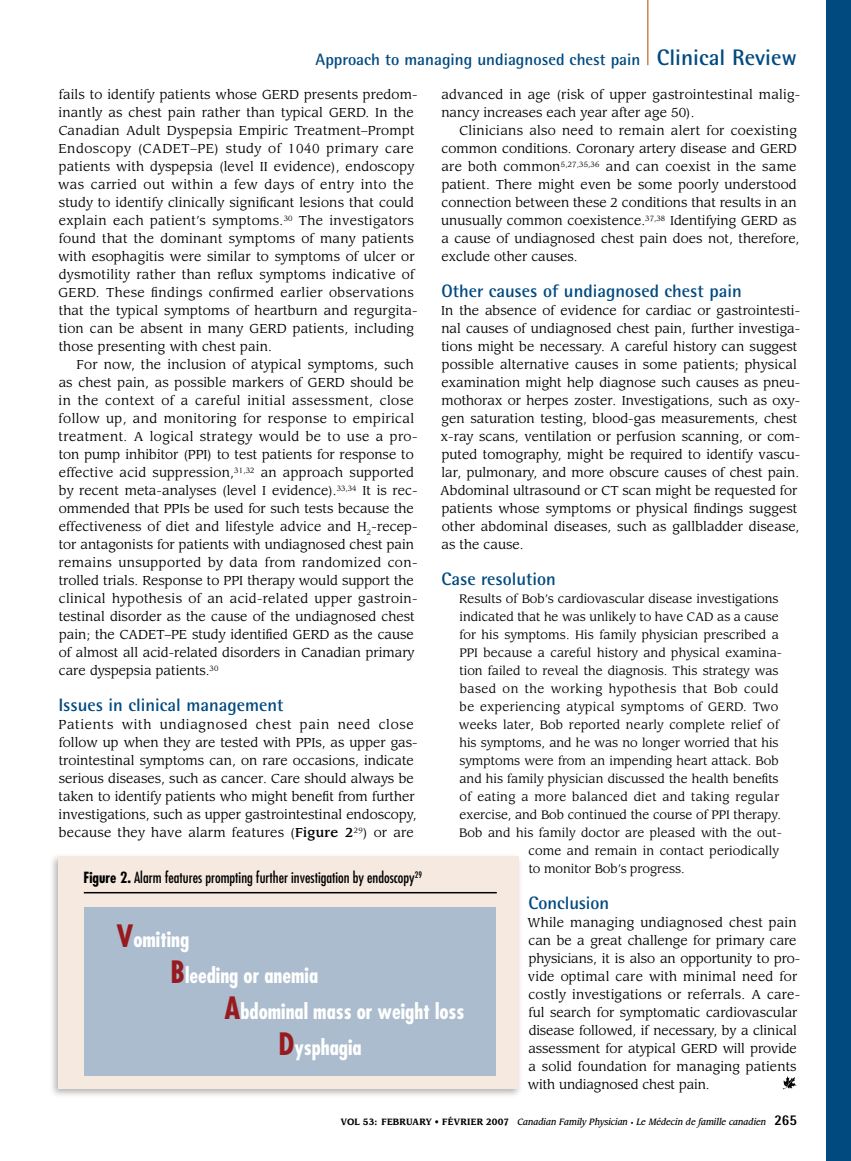
<style>
.page{position:relative;width:851px;height:1161px;background:#fff}
.page>*{position:absolute;margin:0;border:0;box-sizing:border-box;transform-origin:0 0}
.t1{font:700 condensed 21px "Futura";color:#fff}
.t2{font:700 18px "Rotis Semi Sans Std";color:#004a80}
.t3{font:700 16.5px "Rotis Semi Sans Std";color:#004a80}
.t4{font:condensed 15px "Futura";color:#010101}
.t5{font:12.75px/18px "Leawood Std";letter-spacing:.005em;color:#000}
.t6{font:12px "Leawood Std";color:#000}
.t7{font:12px "Leawood Std";letter-spacing:.025em;color:#000}
.t8{font:12px "Leawood Std";letter-spacing:.03em;color:#000}
.t9{font:12px "Leawood Std";letter-spacing:.04em;color:#000}
.t10{font:italic 500 9px "Leawood Std";color:#000;scale:.9 1}
.s1{font-size:22.5px}
.s2{font-weight:500}
.s3{font-weight:700}
.s4{font-size:30px;color:#971b1e}
.s5{font-weight:700;font-style:normal}
.s6{font-style:normal;font-size:6px}
.s7{font-family:"Rotis Semi Sans Std";font-weight:800;font-style:normal;font-size:15px}
</style>
<div class="page">
<div style="left:826px;top:0;width:24px;height:1161px;background:#004a80"></div>
<hr style="left:647px;top:0;width:1px;height:65px;background:#cb8354">
<svg style="left:782px;top:1076px;width:15px;height:13px"></svg>
<div style="left:47px;top:851px;width:477px;height:249px;background:#000;opacity:.3"></div>
<div style="left:58px;top:856px;width:461px;height:233px;background:#f5e9e0"></div>
<div style="left:85px;top:908px;width:411px;height:168px;background:#abbcce"></div>
<hr style="left:84px;top:892px;width:412px;height:1px;background:#010101">
<p class="t3" style="left:315px;top:49px;width:483px">Approach to managing undiagnosed chest pain <span class="s1">Clinical Review</span></p>
<p class="t5" style="left:58px;top:86px;width:361px">fails to identify patients whose GERD presents predom&shy;inantly as chest pain rather than typical GERD. In the Canadian Adult Dyspepsia Empiric Treatment–Prompt Endoscopy (CADET–PE) study of 1040 primary care patients with dyspepsia (level II evidence), endoscopy was carried out within a few days of entry into the study to identify clinically significant lesions that could explain each patient’s symptoms.<sup>30</sup> The investigators found that the dominant symptoms of many patients with esophagitis were similar to symptoms of ulcer or dysmotility rather than reflux symptoms indicative of GERD. These findings confirmed earlier observations that the typical symptoms of heartburn and regurgita&shy;tion can be absent in many GERD patients, including those presenting with chest pain.</p>
<p class="t5" style="left:59px;top:356px;width:360px;text-indent:18px">For now, the inclusion of atypical symptoms, such as chest pain, as possible markers of GERD should be in the context of a careful initial assessment, close follow up, and monitoring for response to empirical treatment. A logical strategy would be to use a pro&shy;ton pump inhibitor (PPI) to test patients for response to effective acid suppression,<sup>31,32</sup> an approach supported by recent meta-analyses (level I evidence).<sup>33,34</sup> It is rec&shy;ommended that PPIs be used for such tests because the effectiveness of diet and lifestyle advice and H<sub>2</sub>-recep&shy;tor antagonists for patients with undiagnosed chest pain remains unsupported by data from randomized con&shy;trolled trials. Response to PPI therapy would support the clinical hypothesis of an acid-related upper gastroin&shy;testinal disorder as the cause of the undiagnosed chest pain; the CADET–PE study identified GERD as the cause of almost all acid-related disorders in Canadian primary care dyspepsia patients.<sup>30</sup></p>
<h2 class="t2" style="left:58px;top:694px;width:226px">Issues in clinical management</h2>
<p class="t5" style="left:59px;top:716px;width:360px">Patients with undiagnosed chest pain need close follow up when they are tested with PPIs, as upper gas&shy;trointestinal symptoms can, on rare occasions, indicate serious diseases, such as cancer. Care should always be taken to identify patients who might benefit from further investigations, such as upper gastrointestinal endoscopy, because they have alarm features (<span class="s2">Figure 2</span><sup>29</sup>) or are</p>
<p class="t5" style="left:441px;top:86px;width:360px">advanced in age (risk of upper gastrointestinal malig&shy;nancy increases each year after age 50).</p>
<p class="t5" style="left:441px;top:122px;width:359px;text-indent:18px">Clinicians also need to remain alert for coexisting common conditions. Coronary artery disease and GERD are both common<sup>5,27,35,36</sup> and can coexist in the same patient. There might even be some poorly understood connection between these 2 conditions that results in an unusually common coexistence.<sup>37,38</sup> Identifying GERD as a cause of undiagnosed chest pain does not, therefore, exclude other causes.</p>
<h2 class="t2" style="left:441px;top:280px;width:302px">Other causes of undiagnosed chest pain</h2>
<p class="t5" style="left:440px;top:302px;width:361px">In the absence of evidence for cardiac or gastrointesti&shy;nal causes of undiagnosed chest pain, further investiga&shy;tions might be necessary. A careful history can suggest possible alternative causes in some patients; physical examination might help diagnose such causes as pneu&shy;mothorax or herpes zoster. Investigations, such as oxy&shy;gen saturation testing, blood-gas measurements, chest x-ray scans, ventilation or perfusion scanning, or com&shy;puted tomography, might be required to identify vascu&shy;lar, pulmonary, and more obscure causes of chest pain.<br>Abdominal ultrasound or CT scan might be requested for patients whose symptoms or physical findings suggest other abdominal diseases, such as gallbladder disease, as the cause.</p>
<h2 class="t2" style="left:441px;top:568px;width:116px">Case resolution</h2>
<p class="t6" style="left:459px;top:592px;width:321px">Results of Bob’s cardiovascular disease investigations</p>
<p class="t6" style="left:459px;top:610px;width:320px">indicated that he was unlikely to have CAD as a cause</p>
<p class="t6" style="left:459px;top:628px;width:321px">for his symptoms. His family physician prescribed a</p>
<p class="t6" style="left:459px;top:646px;width:324px">PPI because a careful history and physical examina-</p>
<p class="t6" style="left:459px;top:664px;width:320px">tion failed to reveal the diagnosis. This strategy was</p>
<p class="t9" style="left:459px;top:682px;width:320px">based on the working hypothesis that Bob could</p>
<p class="t8" style="left:459px;top:700px;width:320px">be experiencing atypical symptoms of GERD. Two</p>
<p class="t6" style="left:459px;top:718px;width:321px">weeks later, Bob reported nearly complete relief of</p>
<p class="t6" style="left:459px;top:736px;width:320px">his symptoms, and he was no longer worried that his</p>
<p class="t6" style="left:459px;top:754px;width:321px">symptoms were from an impending heart attack. Bob</p>
<p class="t6" style="left:459px;top:772px;width:321px">and his family physician discussed the health benefits</p>
<p class="t7" style="left:459px;top:790px;width:321px">of eating a more balanced diet and taking regular</p>
<p class="t6" style="left:459px;top:808px;width:323px">exercise, and Bob continued the course of PPI therapy.</p>
<p class="t6" style="left:459px;top:826px;width:324px">Bob and his family doctor are pleased with the out-</p>
<p class="t6" style="left:528px;top:844px;width:252px">come and remain in contact periodically</p>
<p class="t6" style="left:528px;top:862px;width:157px">to monitor Bob’s progress.</p>
<h2 class="t2" style="left:528px;top:892px;width:82px">Conclusion</h2>
<p class="t5" style="left:527px;top:914px;width:274px">While managing undiagnosed chest pain can be a great challenge for primary care physicians, it is also an opportunity to pro&shy;vide optimal care with minimal need for costly investigations or referrals. A care&shy;ful search for symptomatic cardiovascular disease followed, if necessary, by a clinical assessment for atypical GERD will provide a solid foundation for managing patients with undiagnosed chest pain.</p>
<p class="t4" style="left:83px;top:868px;width:340px"><span class="s3">Figure 2.</span> Alarm features prompting further investigation by endoscopy<sup>29</sup></p>
<h1 class="t1" style="left:116px;top:926px;width:74px"><span class="s4">V</span>omiting</h1>
<h1 class="t1" style="left:170px;top:962px;width:149px"><span class="s4">B</span>leeding or anemia</h1>
<h1 class="t1" style="left:224px;top:998px;width:241px"><span class="s4">A</span>bdominal mass or weight loss</h1>
<h1 class="t1" style="left:278px;top:1034px;width:85px"><span class="s4">D</span>ysphagia</h1>
<p class="t10" style="left:341px;top:1116px;width:508px"><span class="s5">VOL 53: FEBRUARY • FÉVRIER 2007</span> Canadian Family Physician <span class="s6">•</span> Le Médecin de famille canadien <span class="s7">265</span></p>
</div>
